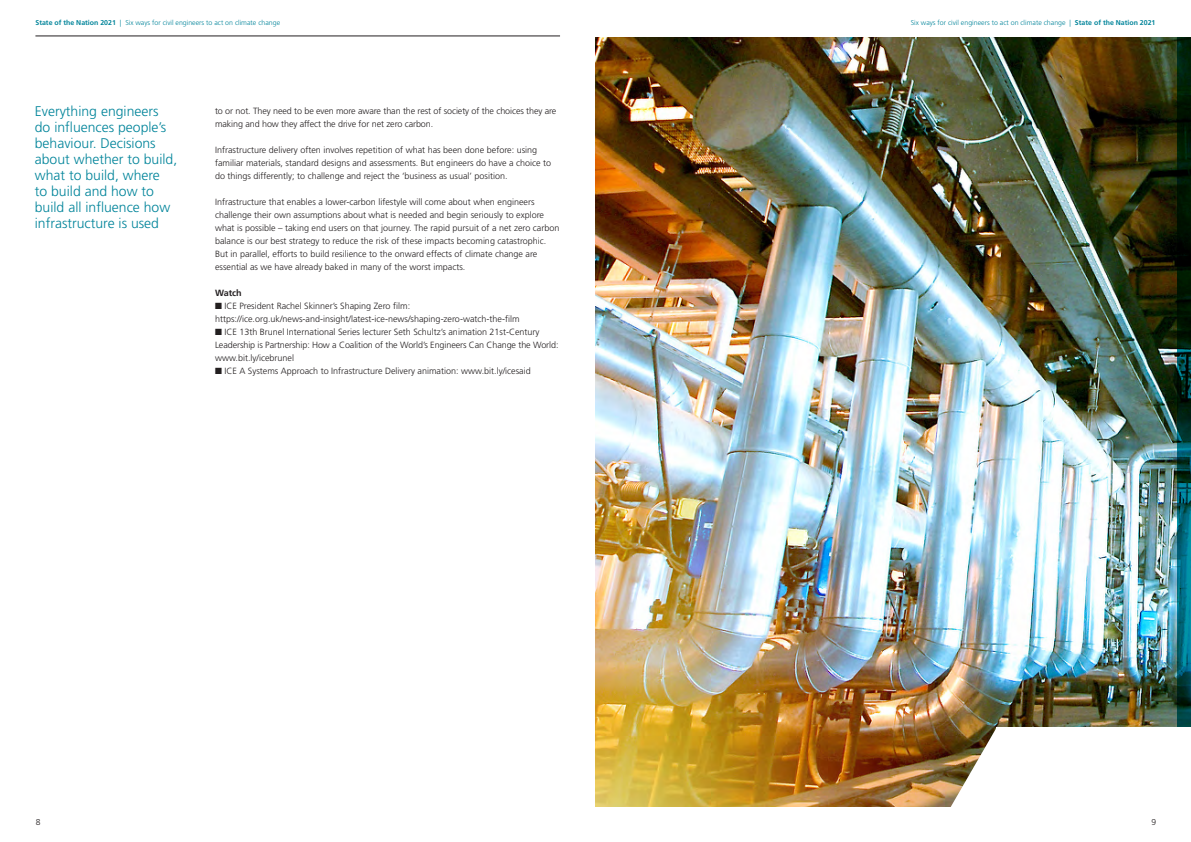
<style>
.page{position:relative;width:1191px;height:842px;background:#fff}
.page>*{position:absolute;margin:0;border:0;box-sizing:border-box;transform-origin:0 0}
.t1{font:300 14px/16px "Frutiger";color:#00849a}
.t2{font:300 9px/13px "Frutiger";color:#231f20}
.t3{font:700 9px "Frutiger";color:#231f20}
.t4{font:300 8.5px "Frutiger";color:#231f20}
.t5{font:300 7px "Frutiger";color:#00849a}
.s1{font-weight:700}
</style>
<div class="page">
<img style="left:596px;top:37px;width:581px;height:769px">
<hr style="left:35px;top:35px;width:525px;height:1px;background:#231f20">
<svg style="left:1177px;top:37px;width:14px;height:690px;background:#003734"></svg>
<img style="left:930px;top:728px;width:66px;height:79px">
<div style="left:996px;top:728px;width:195px;height:114px;background:#fff"></div>
<p class="t5" style="left:35px;top:19px;width:246px"><span class="s1">State of the Nation 2021</span> | Six ways for civil engineers to act on climate change</p>
<p class="t1" style="left:35px;top:103px;width:144px">Everything engineers do influences people’s behaviour. Decisions about whether to build, what to build, where<br>to build and how to build all influence how infrastructure is used</p>
<p class="t2" style="left:215px;top:105px;width:343px">to or not. They need to be even more aware than the rest of society of the choices they are making and how they affect the drive for net zero carbon.</p>
<p class="t2" style="left:215px;top:144px;width:337px">Infrastructure delivery often involves repetition of what has been done before: using familiar materials, standard designs and assessments. But engineers do have a choice to do things differently; to challenge and reject the ‘business as usual’ position.</p>
<p class="t2" style="left:215px;top:196px;width:346px">Infrastructure that enables a lower-carbon lifestyle will come about when engineers challenge their own assumptions about what is needed and begin seriously to explore what is possible – taking end users on that journey. The rapid pursuit of a net zero carbon balance is our best strategy to reduce the risk of these impacts becoming catastrophic.<br>But in parallel, efforts to build resilience to the onward effects of climate change are essential as we have already baked in many of the worst impacts.</p>
<p class="t3" style="left:215px;top:288px;width:28px">Watch</p>
<p class="t2" style="left:215px;top:299px;width:306px">■ ICE President Rachel Skinner’s Shaping Zero film: https://ice.org.uk/news-and-insight/latest-ice-news/shaping-zero-watch-the-film</p>
<p class="t2" style="left:215px;top:326px;width:345px">■ ICE 13th Brunel International Series lecturer Seth Schultz’s animation 21st-Century<br>Leadership is Partnership: How a Coalition of the World’s Engineers Can Change the World: www.bit.ly/icebrunel</p>
<p class="t2" style="left:215px;top:365px;width:317px">■ ICE A Systems Approach to Infrastructure Delivery animation: www.bit.ly/icesaid</p>
<p class="t4" style="left:36px;top:817px;width:6px">8</p>
<p class="t5" style="left:910px;top:19px;width:246px">Six ways for civil engineers to act on climate change | <span class="s1">State of the Nation 2021</span></p>
<p class="t4" style="left:1151px;top:817px;width:6px">9</p>
</div>
